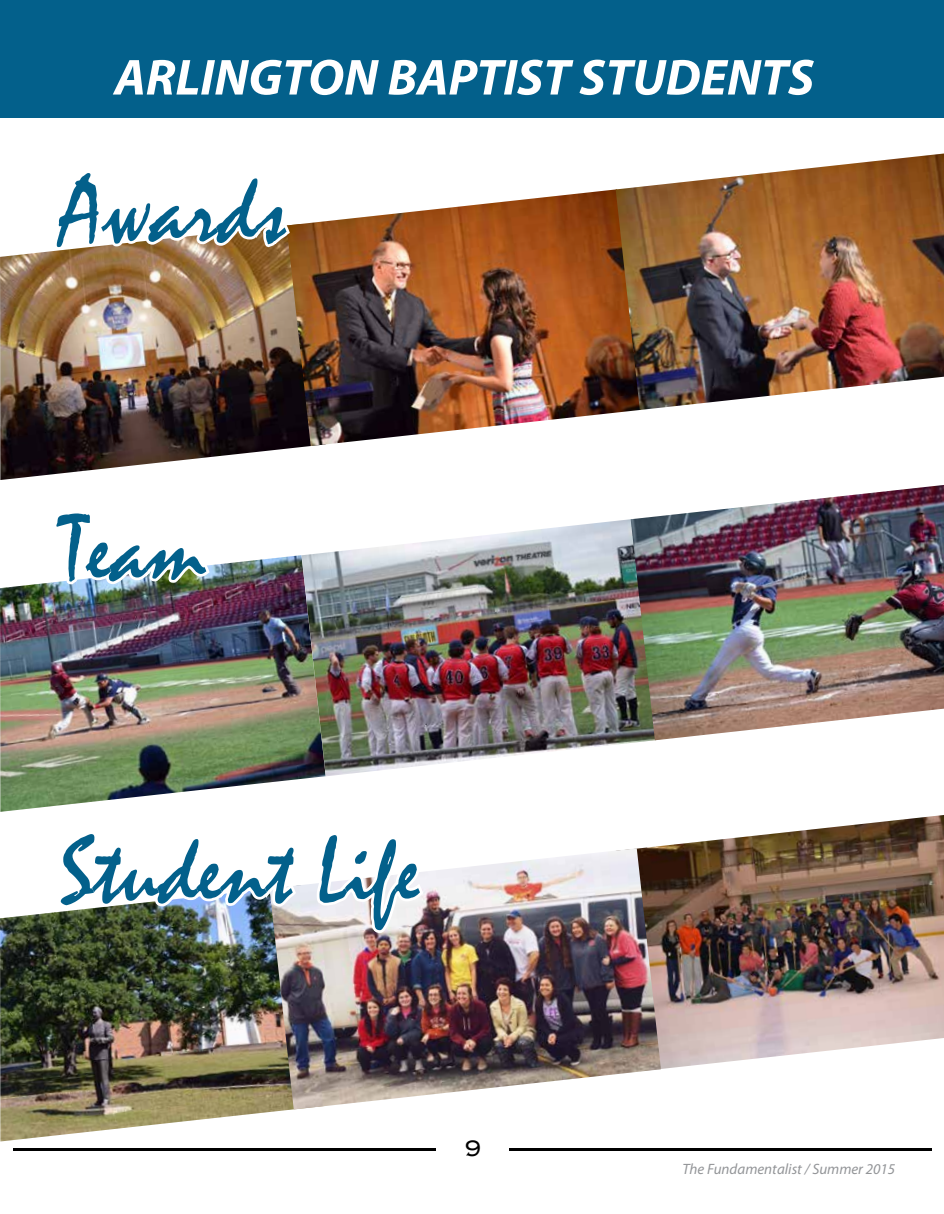
<style>
.page{position:relative;width:944px;height:1214px;background:#fff}
.page>*{position:absolute;margin:0;border:0;box-sizing:border-box;transform-origin:0 0}
.t1{font:96.15px "Mistral";color:#03608b}
.t2{font:italic 700 51px "Myriad Pro";color:#fff}
.t3{font:300 21px "Biondi";color:#000}
.t4{font:italic 15px "Myriad Pro";color:#939598}
</style>
<div class="page">
<hr style="left:14px;top:1148px;width:422px;height:2px;background:#000">
<hr style="left:509px;top:1148px;width:423px;height:2px;background:#000">
<img style="left:0;top:251px;width:311px;height:229px">
<img style="left:0;top:555px;width:326px;height:257px">
<img style="left:0;top:912px;width:297px;height:229px">
<img style="left:286px;top:189px;width:353px;height:257px">
<img style="left:301px;top:519px;width:355px;height:257px">
<img style="left:615px;top:153px;width:329px;height:257px">
<img style="left:630px;top:485px;width:314px;height:255px">
<img style="left:643px;top:815px;width:301px;height:254px">
<img style="left:269px;top:848px;width:392px;height:261px">
<div style="left:0;top:0;width:944px;height:118px;background:#03608b"></div>
<img style="left:50px;top:189px;width:243px;height:200px">
<img style="left:50px;top:555px;width:163px;height:59px">
<img style="left:53px;top:848px;width:247px;height:87px">
<svg style="left:313px;top:848px;width:113px;height:89px"></svg>
<h2 class="t2" style="left:114px;top:44px;width:701px">ARLINGTON BAPTIST STUDENTS</h2>
<h1 class="t1" style="left:60px;top:153px;width:227px">Awards</h1>
<h1 class="t1" style="left:60px;top:492px;width:147px">Team</h1>
<h1 class="t1" style="left:60px;top:813px;width:361px">Student Life</h1>
<h3 class="t3" style="left:465px;top:1135px;width:17px">9</h3>
<p class="t4" style="left:682px;top:1159px;width:214px">The Fundamentalist / Summer 2015</p>
</div>
